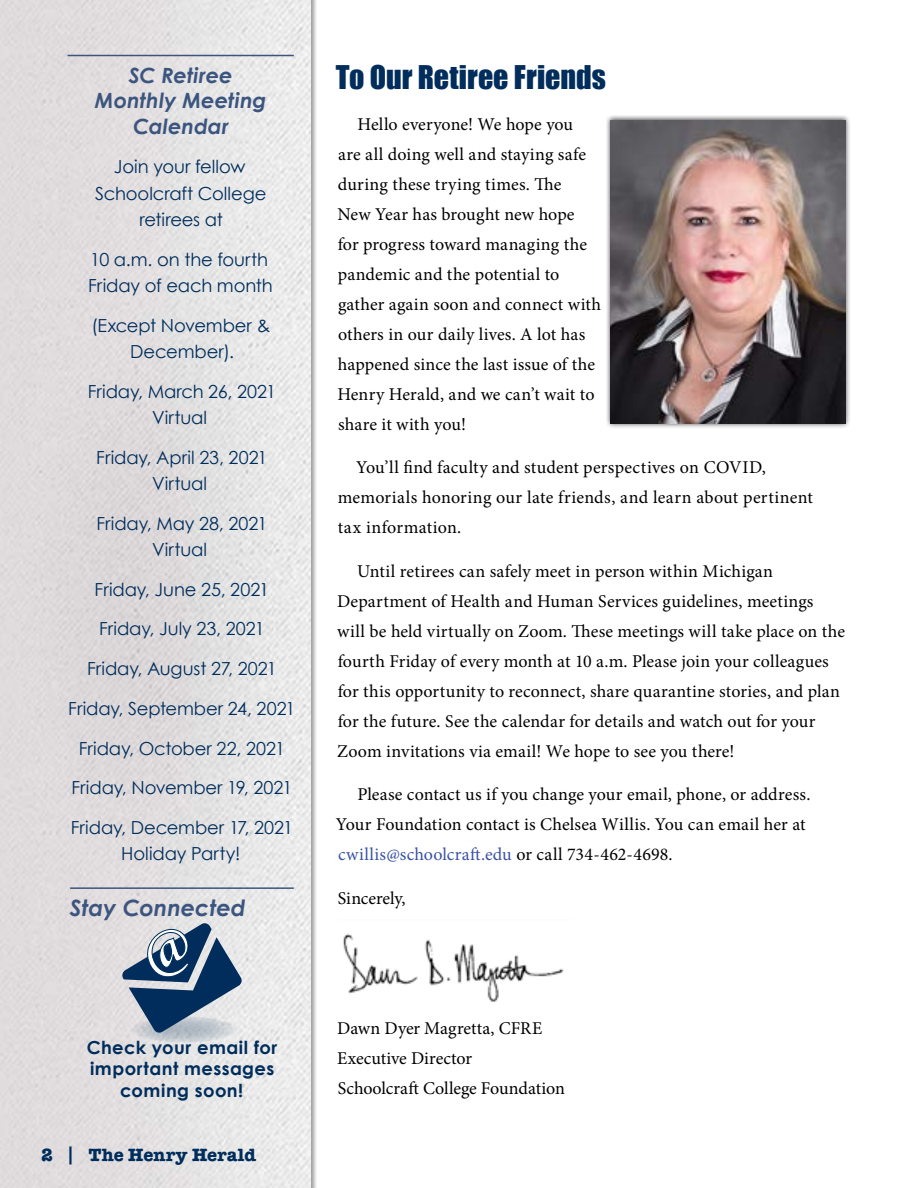
<style>
.page{position:relative;width:918px;height:1188px;background:#fff}
.page>*{position:absolute;margin:0;border:0;box-sizing:border-box;transform-origin:0 0}
.t1{font:30px "Impact";color:#002d5b}
.t2{font:italic 700 22.5px "Century Gothic";color:#3c557f}
.t3{font:italic 700 21px/25.2px "Century Gothic";color:#3c557f;text-align:center}
.t4{font:18px/30px "Minion Pro";letter-spacing:.01em;color:#000}
.t5{font:18px/26.2px "Century Gothic";letter-spacing:-.005em;color:#002d5b;text-align:center}
.t6{font:700 18px/21.6px "Century Gothic";letter-spacing:.025em;color:#002d5b;text-align:center}
.t7{font:700 18px "American Typewriter Std";color:#002d5b}
.t8{font:18px "Minion Pro";letter-spacing:-.01em;color:#000}
.s1{color:#3953a4}
</style>
<div class="page">
<hr style="left:917px;top:20px;width:1px;height:123px;background:#002d5b">
<div style="left:0;top:0;width:317px;height:1188px;background:#000;opacity:.4"></div>
<img style="left:0;top:0;width:310px;height:1188px">
<hr style="left:68px;top:55px;width:226px;height:1px;background:#3c557f">
<img style="left:343px;top:933px;width:221px;height:69px">
<hr style="left:70px;top:887px;width:224px;height:2px;background:#3c557f">
<svg style="left:131px;top:1016px;width:106px;height:27px"></svg>
<svg style="left:121px;top:923px;width:121px;height:110px;background:#7b8fa5"></svg>
<div style="left:606px;top:115px;width:245px;height:314px;background:#000;opacity:.75"></div>
<img style="left:611px;top:120px;width:234px;height:303px">
<p class="t3" style="left:95px;top:62px;width:173px">SC Retiree<br>Monthly Meeting<br>Calendar</p>
<p class="t5" style="left:95px;top:153px;width:173px">Join your fellow<br>Schoolcraft College retirees at</p>
<p class="t5" style="left:88px;top:246px;width:186px;text-align:left">10 a.m. on the fourth<br>Friday of each month</p>
<p class="t5" style="left:91px;top:312px;width:180px">(Except November &amp;<br>December).</p>
<p class="t5" style="left:88px;top:378px;width:190px">Friday, March 26, 2021<br>Virtual</p>
<p class="t5" style="left:96px;top:444px;width:173px">Friday, April 23, 2021<br>Virtual</p>
<p class="t5" style="left:96px;top:510px;width:172px">Friday, May 28, 2021<br>Virtual</p>
<p class="t5" style="left:95px;top:576px;width:176px">Friday, June 25, 2021</p>
<p class="t5" style="left:99px;top:615px;width:167px">Friday, July 23, 2021</p>
<p class="t5" style="left:87px;top:655px;width:191px">Friday, August 27, 2021</p>
<p class="t5" style="left:68px;top:695px;width:229px">Friday, September 24, 2021</p>
<p class="t5" style="left:79px;top:735px;width:208px">Friday, October 22, 2021</p>
<p class="t5" style="left:72px;top:774px;width:222px">Friday, November 19, 2021</p>
<p class="t5" style="left:71px;top:814px;width:224px">Friday, December 17, 2021<br>Holiday Party!</p>
<p class="t2" style="left:70px;top:891px;width:177px">Stay Connected</p>
<p class="t6" style="left:87px;top:1036px;width:192px">Check your email for important messages coming soon!</p>
<p class="t7" style="left:41px;top:1144px;width:216px">2 | The Henry Herald</p>
<h1 class="t1" style="left:336px;top:54px;width:272px">To Our Retiree Friends</h1>
<p class="t4" style="left:337px;top:109px;width:265px;text-indent:20px">Hello everyone! We hope you<br>are all doing well and staying safe during these trying times. The<br>New Year has brought new hope<br>for progress toward managing the pandemic and the potential to gather again soon and connect with others in our daily lives. A lot has happened since the last issue of the<br>Henry Herald, and we can’t wait to share it with you!</p>
<p class="t4" style="left:338px;top:453px;width:477px;text-indent:18px">You’ll find faculty and student perspectives on COVID, memorials honoring our late friends, and learn about pertinent tax information.</p>
<p class="t4" style="left:337px;top:556px;width:509px;text-indent:20px">Until retirees can safely meet in person within Michigan Department of Health and Human Services guidelines, meetings will be held virtually on Zoom. These meetings will take place on the fourth Friday of every month at 10 a.m. Please join your colleagues for this opportunity to reconnect, share quarantine stories, and plan for the future. See the calendar for details and watch out for your Zoom invitations via email! We hope to see you there!</p>
<p class="t4" style="left:336px;top:780px;width:476px;text-indent:22px">Please contact us if you change your email, phone, or address.<br>Your Foundation contact is Chelsea Willis. You can email her at <span class="s1">cwillis@schoolcraft.edu</span> or call 734-462-4698.</p>
<p class="t8" style="left:338px;top:886px;width:69px">Sincerely,</p>
<p class="t4" style="left:337px;top:1014px;width:229px">Dawn Dyer Magretta, CFRE<br>Executive Director<br>Schoolcraft College Foundation</p>
</div>
